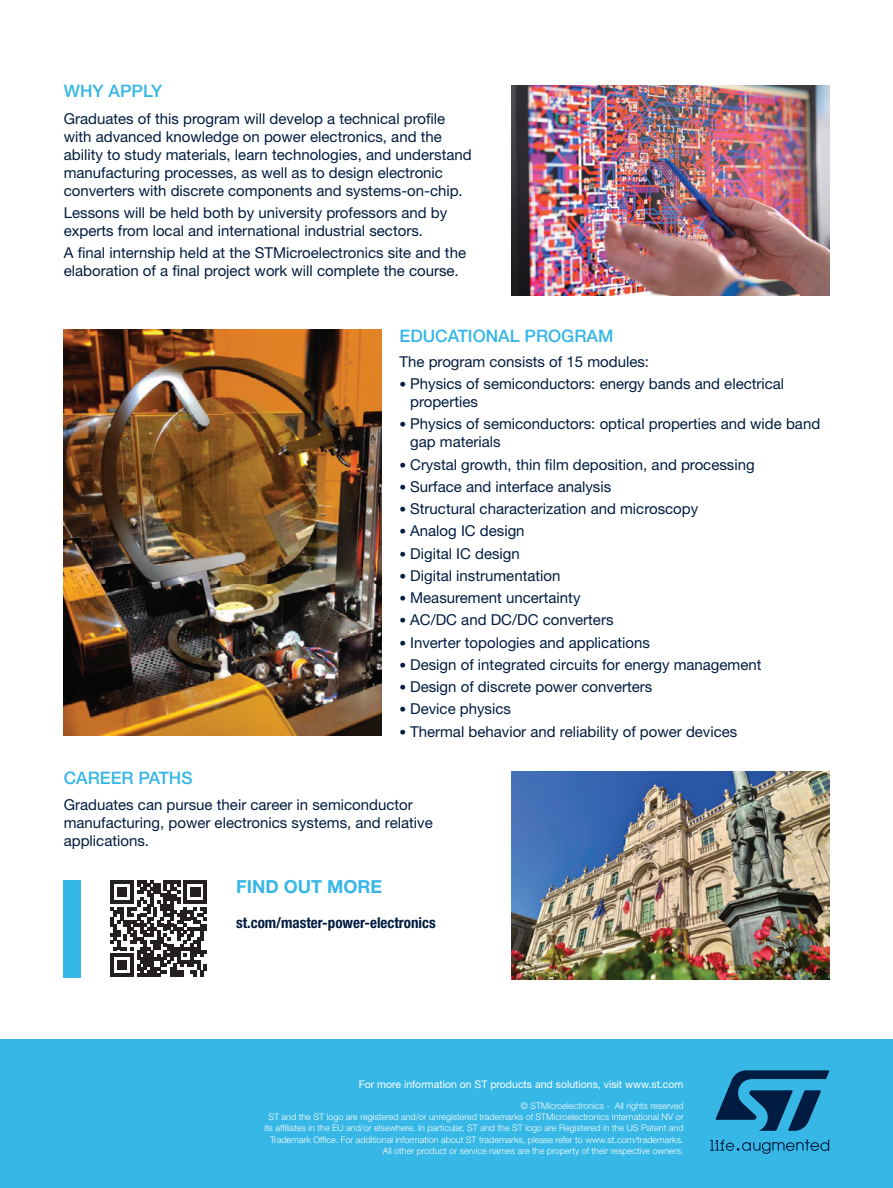
<style>
.page{position:relative;width:893px;height:1188px;background:#fff}
.page>*{position:absolute;margin:0;border:0;box-sizing:border-box;transform-origin:0 0}
.FIND_OUT_MORE{font:700 18px "Helvetica Neue LT Std";color:#36b7e6}
.SUBCROSS_HEADING_wit{font:500 17.25px "Helvetica Neue LT Std";color:#36b7e6}
.STANDARD_TEXT{font:15px/18px "Helvetica Neue LT Std";color:#001c40}
.URL_FIND_OUT_MORE{font:700 condensed 15px "Helvetica Neue LT Std";color:#001c40}
.TEXT_WHITE{font:15px "Helvetica Neue LT Std";color:#001c40}
.t1{font:10.5px "Helvetica Neue LT Std";color:#fff}
.t2{font:300 9px/11.2px "Helvetica Neue LT Std";color:#fff;text-align:right}
.s1{font-size:13.5px}
</style>
<div class="page">
<div style="left:0;top:1040px;width:893px;height:148px;background:#36b7e6"></div>
<svg style="left:716px;top:1070px;width:113px;height:61px"></svg>
<svg style="left:710px;top:1139px;width:119px;height:15px"></svg>
<div style="left:64px;top:880px;width:17px;height:97px;background:#36b7e6"></div>
<svg style="left:110px;top:880px;width:97px;height:97px"></svg>
<img style="left:64px;top:330px;width:318px;height:405px">
<img style="left:511px;top:85px;width:318px;height:210px">
<img style="left:511px;top:771px;width:318px;height:209px">
<p class="SUBCROSS_HEADING_wit" style="left:64px;top:81px;width:100px">WHY APPLY</p>
<p class="STANDARD_TEXT" style="left:64px;top:109px;width:409px">Graduates of this program will develop a technical profile with advanced knowledge on power electronics, and the ability to study materials, learn technologies, and understand manufacturing processes, as well as to design electronic converters with discrete components and systems-on-chip.</p>
<p class="STANDARD_TEXT" style="left:64px;top:204px;width:385px">Lessons will be held both by university professors and by experts from local and international industrial sectors.</p>
<p class="STANDARD_TEXT" style="left:64px;top:244px;width:404px">A final internship held at the STMicroelectronics site and the elaboration of a final project work will complete the course.</p>
<p class="SUBCROSS_HEADING_wit" style="left:400px;top:325px;width:215px">EDUCATIONAL PROGRAM</p>
<p class="TEXT_WHITE" style="left:400px;top:353px;width:251px">The program consists of 15 modules:</p>
<p class="STANDARD_TEXT" style="left:410px;top:375px;width:376px;text-indent:-11px"><span class="s1">•</span> Physics of semiconductors: energy bands and electrical properties</p>
<p class="STANDARD_TEXT" style="left:410px;top:415px;width:412px;text-indent:-11px"><span class="s1">•</span> Physics of semiconductors: optical properties and wide band gap materials</p>
<p class="STANDARD_TEXT" style="left:400px;top:455px;width:357px"><span class="s1">•</span> Crystal growth, thin film deposition, and processing</p>
<p class="STANDARD_TEXT" style="left:400px;top:477px;width:213px"><span class="s1">•</span> Surface and interface analysis</p>
<p class="STANDARD_TEXT" style="left:400px;top:500px;width:300px"><span class="s1">•</span> Structural characterization and microscopy</p>
<p class="STANDARD_TEXT" style="left:400px;top:522px;width:127px"><span class="s1">•</span> Analog IC design</p>
<p class="STANDARD_TEXT" style="left:400px;top:544px;width:122px"><span class="s1">•</span> Digital IC design</p>
<p class="STANDARD_TEXT" style="left:400px;top:566px;width:162px"><span class="s1">•</span> Digital instrumentation</p>
<p class="STANDARD_TEXT" style="left:400px;top:589px;width:182px"><span class="s1">•</span> Measurement uncertainty</p>
<p class="STANDARD_TEXT" style="left:400px;top:611px;width:215px"><span class="s1">•</span> AC/DC and DC/DC converters</p>
<p class="STANDARD_TEXT" style="left:400px;top:633px;width:252px"><span class="s1">•</span> Inverter topologies and applications</p>
<p class="STANDARD_TEXT" style="left:400px;top:655px;width:363px"><span class="s1">•</span> Design of integrated circuits for energy management</p>
<p class="STANDARD_TEXT" style="left:400px;top:678px;width:254px"><span class="s1">•</span> Design of discrete power converters</p>
<p class="STANDARD_TEXT" style="left:400px;top:700px;width:113px"><span class="s1">•</span> Device physics</p>
<p class="STANDARD_TEXT" style="left:400px;top:722px;width:339px"><span class="s1">•</span> Thermal behavior and reliability of power devices</p>
<p class="SUBCROSS_HEADING_wit" style="left:64px;top:767px;width:130px">CAREER PATHS</p>
<p class="STANDARD_TEXT" style="left:64px;top:796px;width:370px">Graduates can pursue their career in semiconductor manufacturing, power electronics systems, and relative applications.</p>
<p class="FIND_OUT_MORE" style="left:236px;top:875px;width:147px">FIND OUT MORE</p>
<p class="URL_FIND_OUT_MORE" style="left:236px;top:914px;width:201px">st.com/master-power-electronics</p>
<p class="t1" style="left:359px;top:1078px;width:326px">For more information on ST products and solutions, visit www.st.com</p>
<p class="t2" style="left:264px;top:1100px;width:421px">© STMicroelectronics - All rights reserved<br>ST and the ST logo are registered and/or unregistered trademarks of STMicroelectronics International NV or its affiliates in the EU and/or elsewhere. In particular, ST and the ST logo are Registered in the US Patent and Trademark Office. For additional information about ST trademarks, please refer to www.st.com/trademarks.<br>All other product or service names are the property of their respective owners.</p>
</div>
